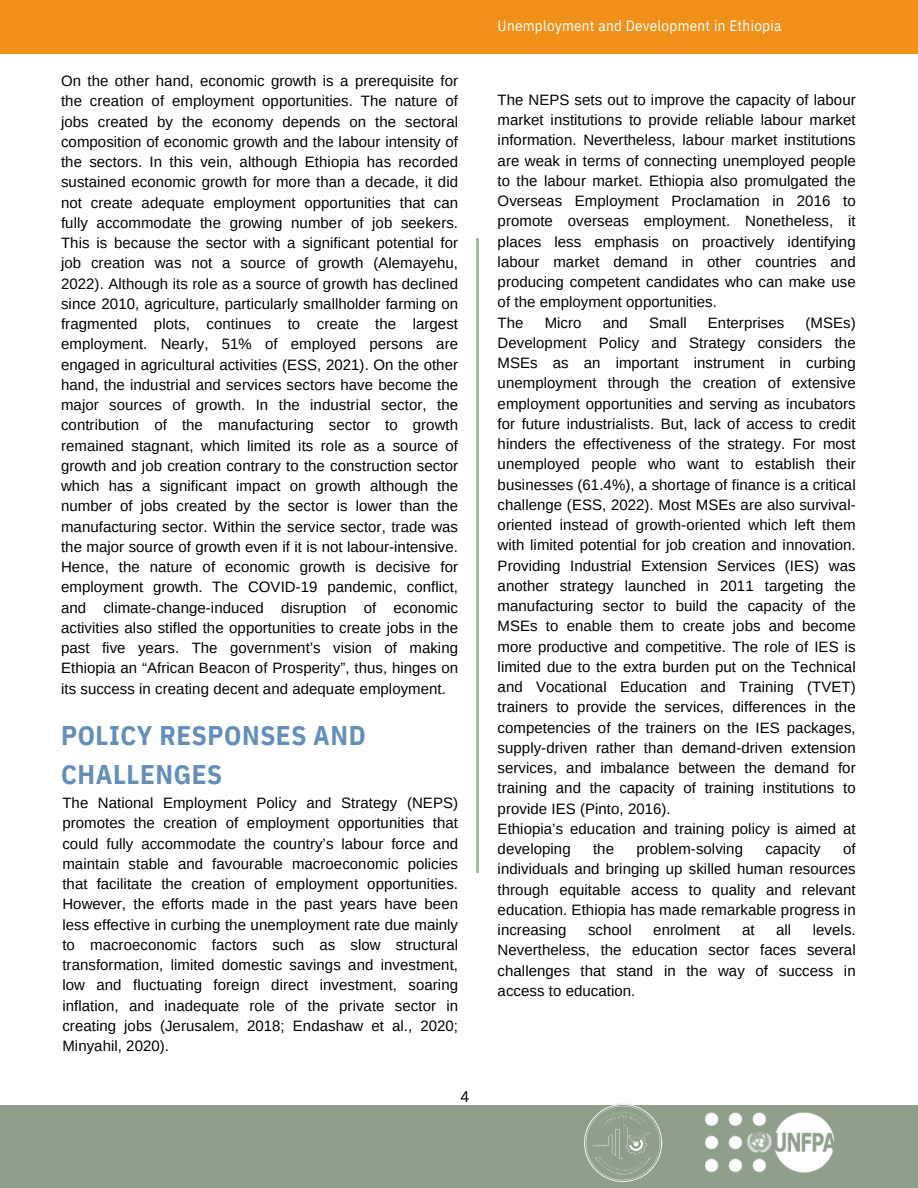
<style>
.page{position:relative;width:918px;height:1188px;background:#fff}
.page>*{position:absolute;margin:0;border:0;box-sizing:border-box;transform-origin:0 0}
.t1{font:700 27px/38.2px "IBM Plex Sans Cond";letter-spacing:.02em;color:#648fb8}
.t2{font:15px/20.2px "Arimo";letter-spacing:.005em;color:#000;text-align:justify}
.t3{font:15px "IBM Plex Sans Cond";letter-spacing:.02em;color:#fff}
.t4{font:15px "Canva Sans";color:#000}
</style>
<div class="page">
<div style="left:0;top:0;width:918px;height:54px;background:#f19018"></div>
<hr style="left:476px;top:239px;width:3px;height:634px;background:#5e7856">
<div style="left:0;top:1105px;width:918px;height:83px;background:#8f9f8b"></div>
<img style="left:705px;top:1112px;width:129px;height:61px">
<img style="left:584px;top:1103px;width:79px;height:79px">
<p class="t2" style="left:61px;top:71px;width:399px">On the other hand, economic growth is a prerequisite for the creation of employment opportunities. The nature of jobs created by the economy depends on the sectoral composition of economic growth and the labour intensity of the sectors. In this vein, although Ethiopia has recorded sustained economic growth for more than a decade, it did not create adequate employment opportunities that can fully accommodate the growing number of job seekers.<br>This is because the sector with a significant potential for job creation was not a source of growth (Alemayehu, 2022). Although its role as a source of growth has declined since 2010, agriculture, particularly smallholder farming on fragmented plots, continues to create the largest employment. Nearly, 51% of employed persons are engaged in agricultural activities (ESS, 2021). On the other hand, the industrial and services sectors have become the major sources of growth. In the industrial sector, the contribution of the manufacturing sector to growth remained stagnant, which limited its role as a source of growth and job creation contrary to the construction sector which has a significant impact on growth although the number of jobs created by the sector is lower than the manufacturing sector. Within the service sector, trade was the major source of growth even if it is not labour-intensive.<br>Hence, the nature of economic growth is decisive for employment growth. The COVID-19 pandemic, conflict, and climate-change-induced disruption of economic activities also stifled the opportunities to create jobs in the past five years. The government’s vision of making Ethiopia an “African Beacon of Prosperity”, thus, hinges on its success in creating decent and adequate employment.</p>
<h1 class="t1" style="left:61px;top:716px;width:306px">POLICY RESPONSES AND<br>CHALLENGES</h1>
<p class="t2" style="left:62px;top:793px;width:397px">The National Employment Policy and Strategy (NEPS) promotes the creation of employment opportunities that could fully accommodate the country’s labour force and maintain stable and favourable macroeconomic policies that facilitate the creation of employment opportunities.<br>However, the efforts made in the past years have been less effective in curbing the unemployment rate due mainly to macroeconomic factors such as slow structural transformation, limited domestic savings and investment, low and fluctuating foreign direct investment, soaring inflation, and inadequate role of the private sector in creating jobs (Jerusalem, 2018; Endashaw et al., 2020; Minyahil, 2020).</p>
<p class="t4" style="left:460px;top:1086px;width:11px">4</p>
<p class="t3" style="left:498px;top:16px;width:285px">Unemployment and Development in Ethiopia</p>
<p class="t2" style="left:498px;top:89px;width:360px">The NEPS sets out to improve the capacity of labour market institutions to provide reliable labour market information. Nevertheless, labour market institutions are weak in terms of connecting unemployed people to the labour market. Ethiopia also promulgated the Overseas Employment Proclamation in 2016 to promote overseas employment. Nonetheless, it places less emphasis on proactively identifying labour market demand in other countries and producing competent candidates who can make use of the employment opportunities.</p>
<p class="t2" style="left:498px;top:312px;width:27px">The</p>
<p class="t2" style="left:545px;top:312px;width:38px">Micro</p>
<p class="t2" style="left:603px;top:312px;width:27px">and</p>
<p class="t2" style="left:649px;top:312px;width:39px">Small</p>
<p class="t2" style="left:708px;top:312px;width:78px">Enterprises</p>
<p class="t2" style="left:498px;top:312px;width:360px;text-indent:308px">(MSEs)<br>Development Policy and Strategy considers the MSEs as an important instrument in curbing unemployment through the creation of extensive employment opportunities and serving as incubators for future industrialists. But, lack of access to credit hinders the effectiveness of the strategy. For most unemployed people who want to establish their businesses (61.4%), a shortage of finance is a critical challenge (ESS, 2022). Most MSEs are also survival&shy;oriented instead of growth-oriented which left them with limited potential for job creation and innovation.<br>Providing Industrial Extension Services (IES) was another strategy launched in 2011 targeting the manufacturing sector to build the capacity of the MSEs to enable them to create jobs and become more productive and competitive. The role of IES is limited due to the extra burden put on the Technical and Vocational Education and Training (TVET) trainers to provide the services, differences in the competencies of the trainers on the IES packages, supply-driven rather than demand-driven extension services, and imbalance between the demand for training and the capacity of training institutions to provide IES (Pinto, 2016).</p>
<p class="t2" style="left:498px;top:818px;width:360px">Ethiopia’s education and training policy is aimed at developing</p>
<p class="t2" style="left:593px;top:839px;width:22px">the</p>
<p class="t2" style="left:636px;top:839px;width:108px">problem-solving</p>
<p class="t2" style="left:765px;top:839px;width:57px">capacity</p>
<p class="t2" style="left:498px;top:839px;width:360px;text-indent:346px">of individuals and bringing up skilled human resources through equitable access to quality and relevant education. Ethiopia has made remarkable progress in increasing</p>
<p class="t2" style="left:498px;top:920px;width:360px;text-indent:315px">levels.<br>Nevertheless, the education sector faces several challenges that stand in the way of success in access to education.</p>
<p class="t2" style="left:588px;top:920px;width:45px">school</p>
<p class="t2" style="left:653px;top:920px;width:69px">enrolment</p>
<p class="t2" style="left:742px;top:920px;width:14px">at</p>
<p class="t2" style="left:776px;top:920px;width:17px">all</p>
</div>
